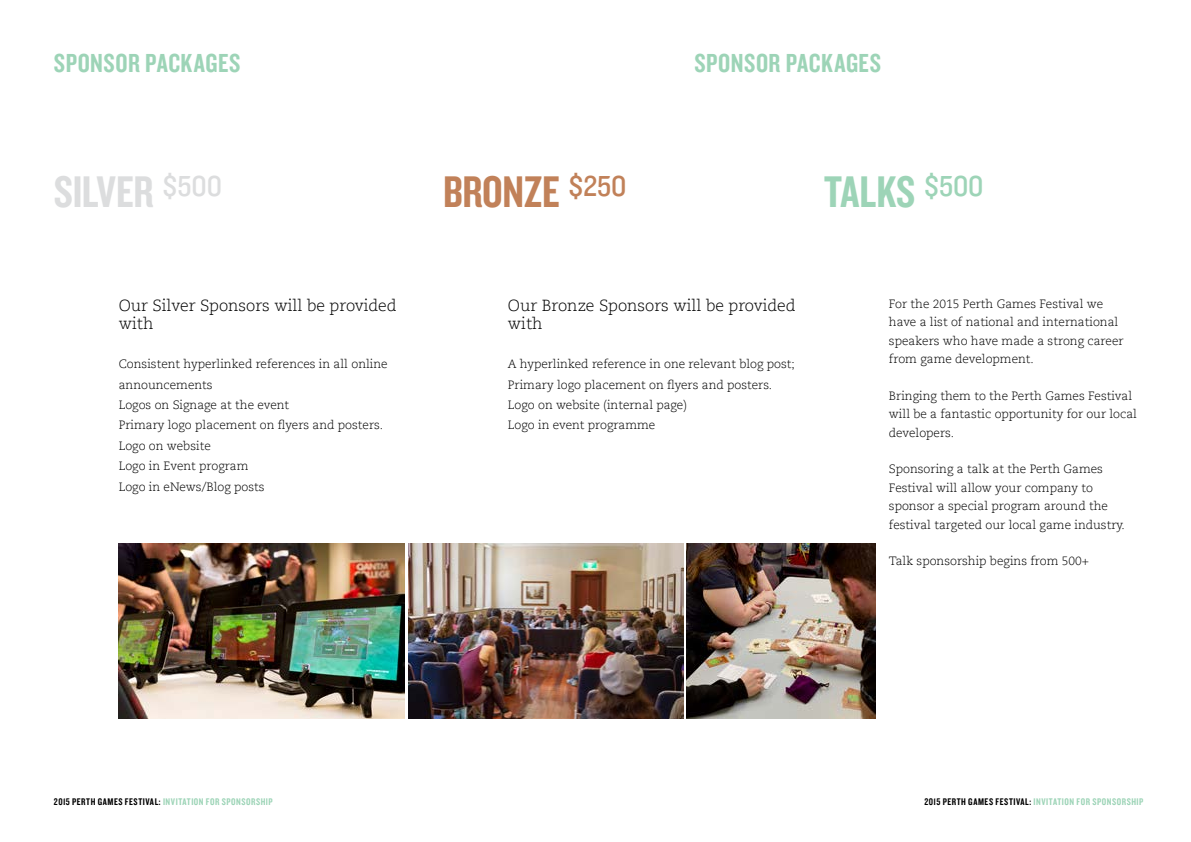
<style>
.page{position:relative;width:1191px;height:842px;background:#fff}
.page>*{position:absolute;margin:0;border:0;box-sizing:border-box;transform-origin:0 0}
.t1{font:46px "Knockout HTF49 Liteweight";color:#c18159}
.t2{font:46px "Knockout HTF49 Liteweight";color:#dcddde}
.t3{font:46px "Knockout HTF49 Liteweight";color:#9dd4b7}
.t4{font:30px "Knockout HTF30 Junior Welterwt";color:#dcddde}
.t5{font:30px "Knockout HTF30 Junior Welterwt";color:#9dd4b7}
.t6{font:27.1px "Knockout HTF49 Liteweight";letter-spacing:.02em;color:#9dd4b7}
.t7{font:300 16px/18.4px "Caecilia LT Std";color:#000}
.t8{font:300 12px/20.4px "Caecilia LT Std";color:#000}
.t9{font:10px "Knockout HTF49 Liteweight";letter-spacing:.05em;color:#9dd4b7}
.s1{color:#000}
</style>
<div class="page">
<img style="left:119px;top:543px;width:286px;height:175px">
<img style="left:686px;top:543px;width:189px;height:175px">
<img style="left:408px;top:543px;width:275px;height:175px">
<h3 class="t6" style="left:54px;top:49px;width:188px">SPONSOR PACKAGES</h3>
<h3 class="t6" style="left:694px;top:49px;width:188px">SPONSOR PACKAGES</h3>
<h1 class="t2" style="left:54px;top:168px;width:18px">SILVER</h1>
<h2 class="t4" style="left:162px;top:170px;width:61px">$500</h2>
<h3 class="t7" style="left:119px;top:297px;width:279px">Our Silver Sponsors will be provided with</h3>
<p class="t8" style="left:119px;top:354px;width:270px">Consistent hyperlinked references in all online announcements<br>Logos on Signage at the event<br>Primary logo placement on flyers and posters.<br>Logo on website<br>Logo in Event program<br>Logo in eNews/Blog posts</p>
<h1 class="t1" style="left:443px;top:168px;width:185px">BRONZE <sup>$250</sup></h1>
<h1 class="t3" style="left:824px;top:168px;width:19px">TALKS</h1>
<h2 class="t5" style="left:924px;top:170px;width:61px">$500</h2>
<h3 class="t7" style="left:508px;top:297px;width:289px">Our Bronze Sponsors will be provided with</h3>
<p class="t8" style="left:508px;top:354px;width:288px">A hyperlinked reference in one relevant blog post; Primary logo placement on flyers and posters.<br>Logo on website (internal page)<br>Logo in event programme</p>
<p class="t8" style="left:889px;top:295px;width:236px;line-height:18.4px">For the 2015 Perth Games Festival we have a list of national and international speakers who have made a strong career from game development.</p>
<p class="t8" style="left:889px;top:387px;width:250px;line-height:18.4px">Bringing them to the Perth Games Festival will be a fantastic opportunity for our local developers.</p>
<p class="t8" style="left:889px;top:460px;width:237px;line-height:18.4px">Sponsoring a talk at the Perth Games Festival will allow your company to sponsor a special program around the festival targeted our local game industry.</p>
<p class="t8" style="left:889px;top:551px;width:202px">Talk sponsorship begins from 500+</p>
<p class="t9" style="left:54px;top:796px;width:220px"><span class="s1">2015 PERTH GAMES FESTIVAL:</span> INVITATION FOR SPONSORSHIP</p>
<p class="t9" style="left:924px;top:796px;width:220px"><span class="s1">2015 PERTH GAMES FESTIVAL:</span> INVITATION FOR SPONSORSHIP</p>
</div>
